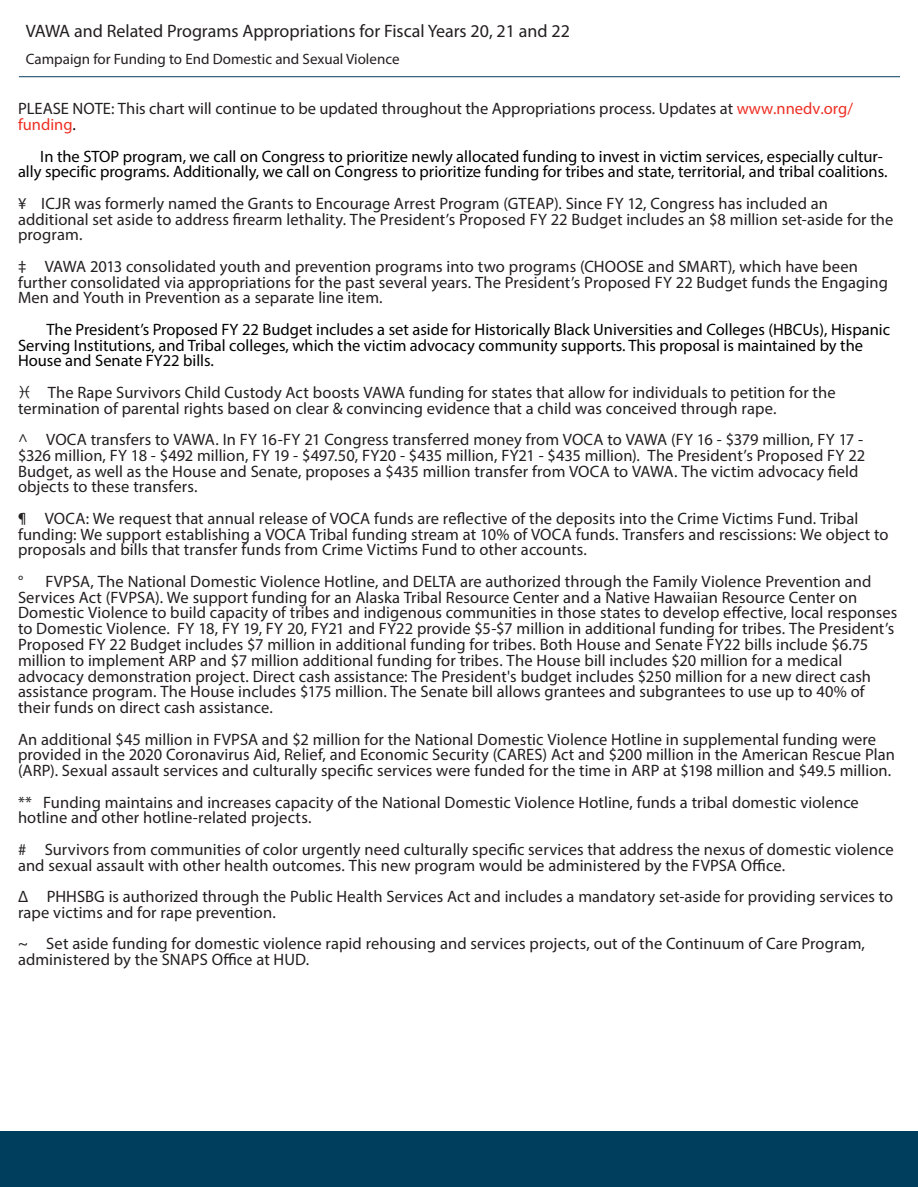
<style>
.page{position:relative;width:918px;height:1187px;background:#fff}
.page>*{position:absolute;margin:0;border:0;box-sizing:border-box;transform-origin:0 0}
.t1{font:18px "Myriad Pro";color:#231f20}
.t2{font:16.5px/15.8px "Myriad Pro";letter-spacing:.005em;color:#231f20}
.t3{font:16.5px/15.8px "Myriad Pro";color:#000}
.t4{font:15px "Myriad Pro";color:#231f20}
.s1{color:#ee2f24}
.s2{color:#040503}
</style>
<div class="page">
<hr style="left:19px;top:76px;width:881px;height:1px;background:#033f5e">
<div style="left:0;top:1131px;width:918px;height:55px;background:#003e5e"></div>
<p class="t1" style="left:26px;top:20px;width:546px">VAWA and Related Programs Appropriations for Fiscal Years 20, 21 and 22</p>
<p class="t4" style="left:26px;top:50px;width:375px">Campaign for Funding to End Domestic and Sexual Violence</p>
<p class="t2" style="left:18px;top:101px;width:837px">PLEASE NOTE: This chart will continue to be updated throughout the Appropriations process. Updates at <span class="s1">www.nnedv.org/ funding</span><span class="s2">.</span></p>
<p class="t3" style="left:18px;top:148px;width:871px">₸ In the STOP program, we call on Congress to prioritize newly allocated funding to invest in victim services, especially cultur&shy;ally specific programs. Additionally, we call on Congress to prioritize funding for tribes and state, territorial, and tribal coalitions.</p>
<p class="t2" style="left:18px;top:195px;width:877px">¥ ICJR was formerly named the Grants to Encourage Arrest Program (GTEAP). Since FY 12, Congress has included an additional set aside to address firearm lethality. The President’s Proposed FY 22 Budget includes an $8 million set-aside for the program.</p>
<p class="t2" style="left:18px;top:258px;width:871px">‡ VAWA 2013 consolidated youth and prevention programs into two programs (CHOOSE and SMART), which have been further consolidated via appropriations for the past several years. The President’s Proposed FY 22 Budget funds the Engaging<br>Men and Youth in Prevention as a separate line item.</p>
<p class="t3" style="left:18px;top:321px;width:874px;text-indent:29px">The President’s Proposed FY 22 Budget includes a set aside for Historically Black Universities and Colleges (HBCUs), Hispanic<br>Serving Institutions, and Tribal colleges, which the victim advocacy community supports. This proposal is maintained by the<br>House and Senate FY22 bills.</p>
<p class="t2" style="left:18px;top:384px;width:819px;text-indent:30px">The Rape Survivors Child Custody Act boosts VAWA funding for states that allow for individuals to petition for the termination of parental rights based on clear &amp; convincing evidence that a child was conceived through rape.</p>
<p class="t2" style="left:18px;top:431px;width:849px">^ VOCA transfers to VAWA. In FY 16-FY 21 Congress transferred money from VOCA to VAWA (FY 16 - $379 million, FY 17 - $326 million, FY 18 - $492 million, FY 19 - $497.50, FY20 - $435 million, FY21 - $435 million). The President’s Proposed FY 22<br>Budget, as well as the House and Senate, proposes a $435 million transfer from VOCA to VAWA. The victim advocacy field objects to these transfers.</p>
<p class="t2" style="left:18px;top:510px;width:872px">¶ VOCA: We request that annual release of VOCA funds are reflective of the deposits into the Crime Victims Fund. Tribal funding: We support establishing a VOCA Tribal funding stream at 10% of VOCA funds. Transfers and rescissions: We object to proposals and bills that transfer funds from Crime Victims Fund to other accounts.</p>
<p class="t2" style="left:18px;top:573px;width:7px">°</p>
<p class="t2" style="left:18px;top:573px;width:881px;text-indent:27px">FVPSA, The National Domestic Violence Hotline, and DELTA are authorized through the Family Violence Prevention and Services Act (FVPSA). We support funding for an Alaska Tribal Resource Center and a Native Hawaiian Resource Center on Domestic Violence to build capacity of tribes and indigenous communities in those states to develop effective, local responses to Domestic Violence. FY 18, FY 19, FY 20, FY21 and FY22 provide $5-$7 million in additional funding for tribes. The President’s Proposed FY 22 Budget includes $7 million in additional funding for tribes. Both House and Senate FY22 bills include $6.75 million to implement ARP and $7 million additional funding for tribes. The House bill includes $20 million for a medical advocacy demonstration project. Direct cash assistance: The President's budget includes $250 million for a new direct cash assistance program. The House includes $175 million. The Senate bill allows grantees and subgrantees to use up to 40% of their funds on direct cash assistance.</p>
<p class="t2" style="left:18px;top:731px;width:878px">An additional $45 million in FVPSA and $2 million for the National Domestic Violence Hotline in supplemental funding were provided in the 2020 Coronavirus Aid, Relief, and Economic Security (CARES) Act and $200 million in the American Rescue Plan (ARP). Sexual assault services and culturally specific services were funded for the time in ARP at $198 million and $49.5 million.</p>
<p class="t2" style="left:18px;top:794px;width:842px">** Funding maintains and increases capacity of the National Domestic Violence Hotline, funds a tribal domestic violence hotline and other hotline-related projects.</p>
<p class="t2" style="left:18px;top:841px;width:877px"># Survivors from communities of color urgently need culturally specific services that address the nexus of domestic violence and sexual assault with other health outcomes. This new program would be administered by the FVPSA Office.</p>
<p class="t2" style="left:18px;top:888px;width:877px">Δ PHHSBG is authorized through the Public Health Services Act and includes a mandatory set-aside for providing services to rape victims and for rape prevention.</p>
<p class="t2" style="left:18px;top:935px;width:849px">~ Set aside funding for domestic violence rapid rehousing and services projects, out of the Continuum of Care Program, administered by the SNAPS Office at HUD.</p>
</div>
